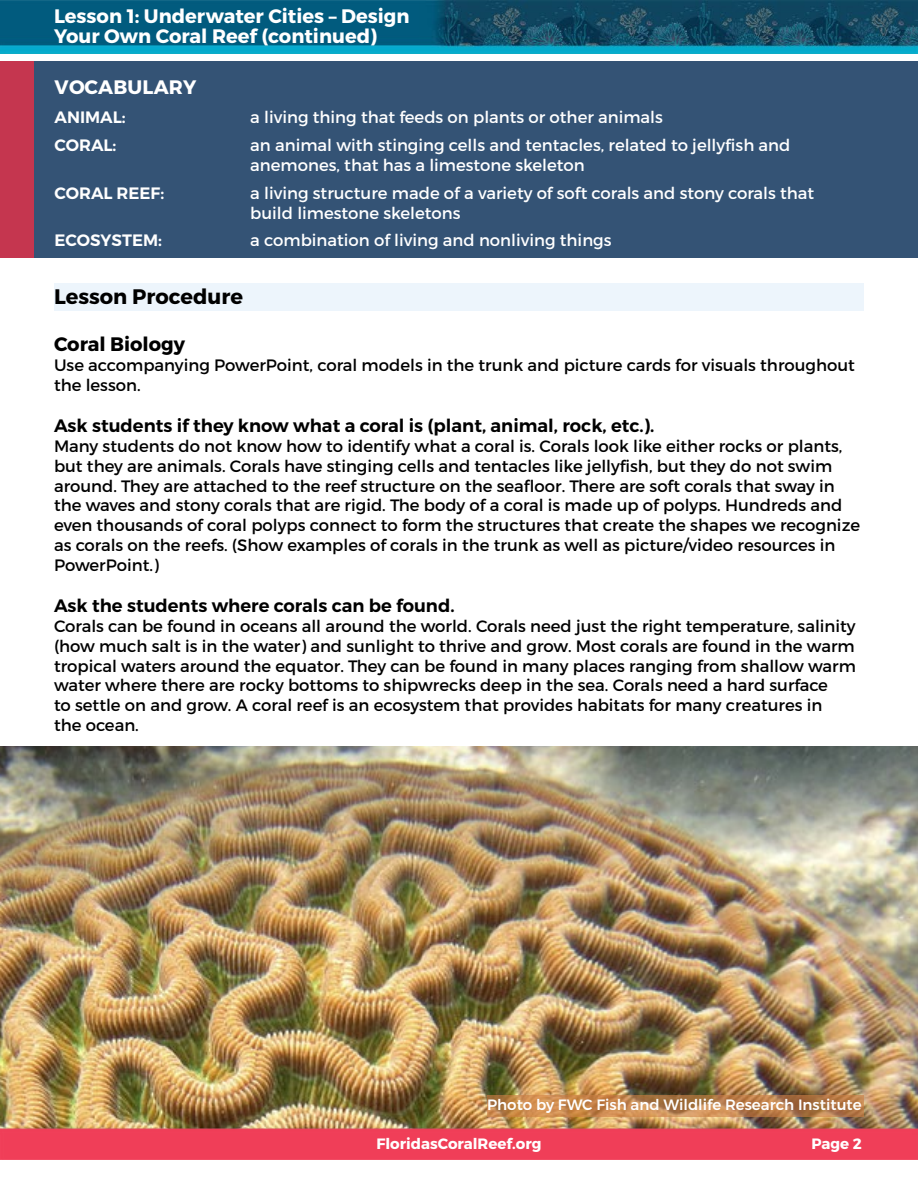
<style>
.page{position:relative;width:918px;height:1188px;background:#fff}
.page>*{position:absolute;margin:0;border:0;box-sizing:border-box;transform-origin:0 0}
.t1{font:700 21px "Montserrat";color:#000}
.t2{font:700 19.5px/19.5px "Montserrat";color:#fff}
.t3{font:700 19.5px "Montserrat";color:#000}
.t4{font:600 18px "Montserrat";color:#000}
.t5{font:16.5px/19.8px "Montserrat";color:#000}
.t6{font:16.5px/19.8px "Montserrat";color:#fff}
.t7{font:600 16.5px "Montserrat";color:#fff}
.t8{font:500 15px "Montserrat";color:#fff}
.t9{font:700 15px "Montserrat";color:#fff}
</style>
<div class="page">
<img style="left:0;top:0;width:918px;height:1159px">
<div style="left:0;top:57px;width:33px;height:203px;background:#c5364f"></div>
<div style="left:0;top:336px;width:918px;height:6px;background:#fff"></div>
<div style="left:0;top:54px;width:918px;height:7px;background:#fff"></div>
<div style="left:0;top:258px;width:918px;height:7px;background:#fff"></div>
<svg style="left:487px;top:1095px;width:377px;height:22px;background:#bc804a"></svg>
<p class="t2" style="left:54px;top:7px;width:357px">Lesson 1: Underwater Cities – Design<br>Your Own Coral Reef (continued)</p>
<p class="t2" style="left:55px;top:77px;width:143px">VOCABULARY</p>
<p class="t7" style="left:55px;top:106px;width:73px">ANIMAL:</p>
<p class="t6" style="left:250px;top:107px;width:414px">a living thing that feeds on plants or other animals</p>
<p class="t7" style="left:55px;top:135px;width:63px">CORAL:</p>
<p class="t6" style="left:250px;top:135px;width:542px">an animal with stinging cells and tentacles, related to jellyfish and anemones, that has a limestone skeleton</p>
<p class="t7" style="left:55px;top:183px;width:111px">CORAL REEF:</p>
<p class="t6" style="left:250px;top:184px;width:565px">a living structure made of a variety of soft corals and stony corals that build limestone skeletons</p>
<p class="t7" style="left:55px;top:230px;width:109px">ECOSYSTEM:</p>
<p class="t6" style="left:250px;top:230px;width:363px">a combination of living and nonliving things</p>
<p class="t1" style="left:54px;top:284px;width:191px">Lesson Procedure</p>
<p class="t3" style="left:54px;top:332px;width:133px">Coral Biology</p>
<p class="t5" style="left:54px;top:355px;width:803px">Use accompanying PowerPoint, coral models in the trunk and picture cards for visuals throughout the lesson.</p>
<p class="t4" style="left:54px;top:415px;width:602px">Ask students if they know what a coral is (plant, animal, rock, etc.).</p>
<p class="t5" style="left:54px;top:436px;width:808px">Many students do not know how to identify what a coral is. Corals look like either rocks or plants, but they are animals. Corals have stinging cells and tentacles like jellyfish, but they do not swim around. They are attached to the reef structure on the seafloor. There are soft corals that sway in the waves and stony corals that are rigid. The body of a coral is made up of polyps. Hundreds and even thousands of coral polyps connect to form the structures that create the shapes we recognize as corals on the reefs. (Show examples of corals in the trunk as well as picture/video resources in PowerPoint.)</p>
<p class="t4" style="left:54px;top:595px;width:402px">Ask the students where corals can be found.</p>
<p class="t5" style="left:54px;top:616px;width:804px;text-align:justify">Corals can be found in oceans all around the world. Corals need just the right temperature, salinity (how much salt is in the water) and sunlight to thrive and grow. Most corals are found in the warm tropical waters around the equator. They can be found in many places ranging from shallow warm water where there are rocky bottoms to shipwrecks deep in the sea. Corals need a hard surface</p>
<p class="t5" style="left:54px;top:695px;width:770px">to settle on and grow. A coral reef is an ecosystem that provides habitats for many creatures in</p>
<p class="t5" style="left:54px;top:715px;width:86px">the ocean.</p>
<p class="t8" style="left:487px;top:1095px;width:376px">Photo by FWC Fish and Wildlife Research Institute</p>
<p class="t9" style="left:376px;top:1134px;width:167px">FloridasCoralReef.org</p>
<p class="t9" style="left:811px;top:1134px;width:52px">Page 2</p>
</div>
